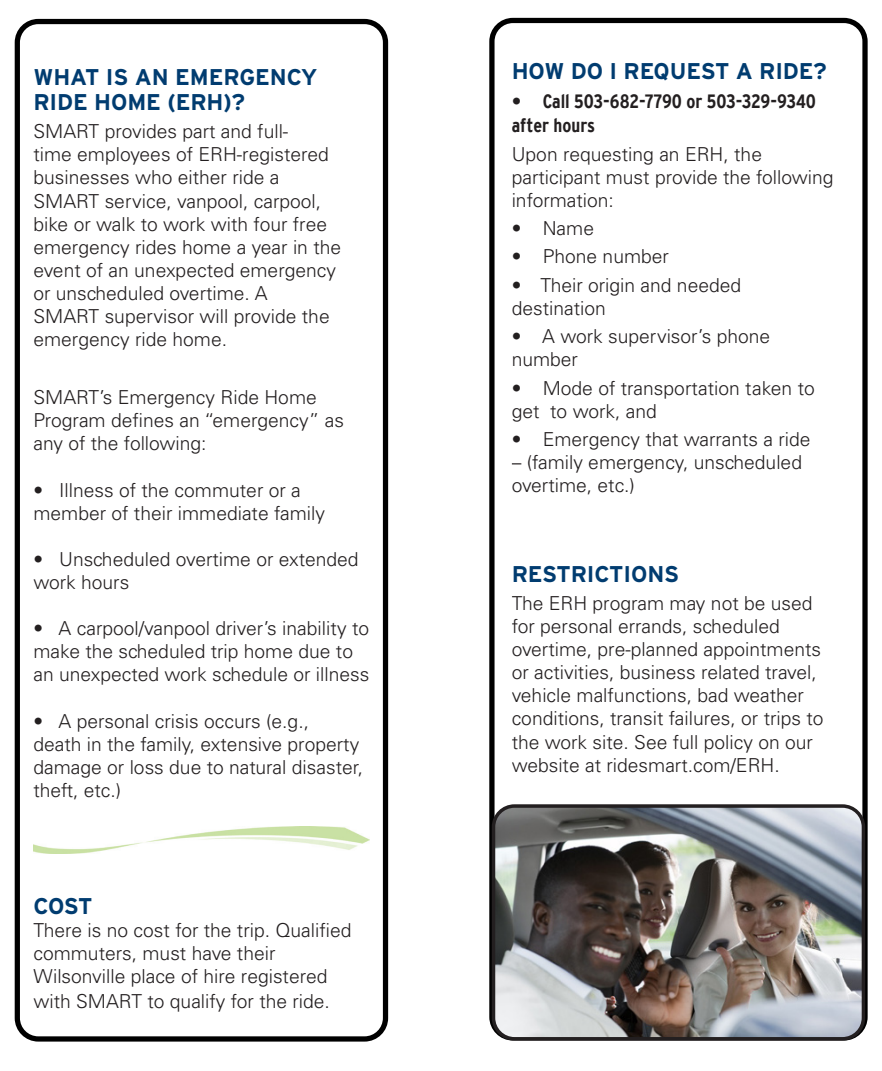
<style>
.page{position:relative;width:882px;height:1071px;background:#fff}
.page>*{position:absolute;margin:0;border:0;box-sizing:border-box;transform-origin:0 0}
.column_headers{font:700 22.75px/24.5px "Interstate";letter-spacing:-.005em;color:#013c70}
.column_headers-2{font:300 19.25px/23.1px "Univers LT Std";color:#231f20}
.column_headers-3{font:700 condensed 19.25px/24.5px "Interstate";color:#231f20}
.s1{font-family:"Univers LT Std";font-weight:300;font-stretch:normal}
</style>
<div class="page">
<div style="left:15px;top:19px;width:373px;height:1023px;border:5px solid #000;border-radius:21px"></div>
<div style="left:489px;top:18px;width:379px;height:1023px;border:5px solid #000;border-radius:21px"></div>
<div style="left:508px;top:37px;width:349px;height:997px;border:4px solid #fff;border-radius:21px"></div>
<img style="left:494px;top:806px;width:369px;height:233px">
<div style="left:492px;top:804px;width:373px;height:237px;border:4px solid #231f20;border-radius:21px"></div>
<img style="left:33px;top:827px;width:336px;height:26px">
<p class="column_headers" style="left:33px;top:65px;width:285px">WHAT IS AN EMERGENCY<br>RIDE HOME (ERH)?</p>
<p class="column_headers-2" style="left:33px;top:120px;width:309px">SMART provides part and full-<br>time employees of ERH-registered businesses who either ride a<br>SMART service, vanpool, carpool, bike or walk to work with four free emergency rides home a year in the event of an unexpected emergency or unscheduled overtime. A<br>SMART supervisor will provide the emergency ride home.</p>
<p class="column_headers-2" style="left:33px;top:386px;width:312px">SMART’s Emergency Ride Home<br>Program defines an “emergency” as any of the following:</p>
<p class="column_headers-2" style="left:33px;top:478px;width:293px">• Illness of the commuter or a member of their immediate family</p>
<p class="column_headers-2" style="left:33px;top:548px;width:327px">• Unscheduled overtime or extended work hours</p>
<p class="column_headers-2" style="left:33px;top:617px;width:338px">• A carpool/vanpool driver’s inability to make the scheduled trip home due to an unexpected work schedule or illness</p>
<p class="column_headers-2" style="left:33px;top:709px;width:331px">• A personal crisis occurs (e.g.,<br>death in the family, extensive property damage or loss due to natural disaster, theft, etc.)</p>
<p class="column_headers" style="left:33px;top:893px;width:61px">COST</p>
<p class="column_headers-2" style="left:33px;top:918px;width:320px;line-height:23.6px">There is no cost for the trip. Qualified commuters, must have their Wilsonville place of hire registered with SMART to qualify for the ride.</p>
<p class="column_headers" style="left:512px;top:59px;width:317px">HOW DO I REQUEST A RIDE?</p>
<p class="column_headers-3" style="left:512px;top:89px;width:306px"><span class="s1">•</span> Call 503-682-7790 or 503-329-9340 after hours</p>
<p class="column_headers-2" style="left:512px;top:142px;width:323px">Upon requesting an ERH, the participant must provide the following information:</p>
<p class="column_headers-2" style="left:512px;top:217px;width:84px">• Name</p>
<p class="column_headers-2" style="left:512px;top:245px;width:159px">• Phone number</p>
<p class="column_headers-2" style="left:512px;top:273px;width:231px">• Their origin and needed destination</p>
<p class="column_headers-2" style="left:512px;top:325px;width:260px">• A work supervisor’s phone number</p>
<p class="column_headers-2" style="left:512px;top:376px;width:305px">• Mode of transportation taken to get to work, and</p>
<p class="column_headers-2" style="left:512px;top:428px;width:300px">• Emergency that warrants a ride</p>
<p class="column_headers-2" style="left:512px;top:451px;width:292px">– (family emergency, unscheduled overtime, etc.)</p>
<p class="column_headers" style="left:512px;top:561px;width:169px">RESTRICTIONS</p>
<p class="column_headers-2" style="left:512px;top:592px;width:313px">The ERH program may not be used for personal errands, scheduled overtime, pre-planned appointments or activities, business related travel, vehicle malfunctions, bad weather conditions, transit failures, or trips to the work site. See full policy on our website at ridesmart.com/ERH.</p>
</div>
